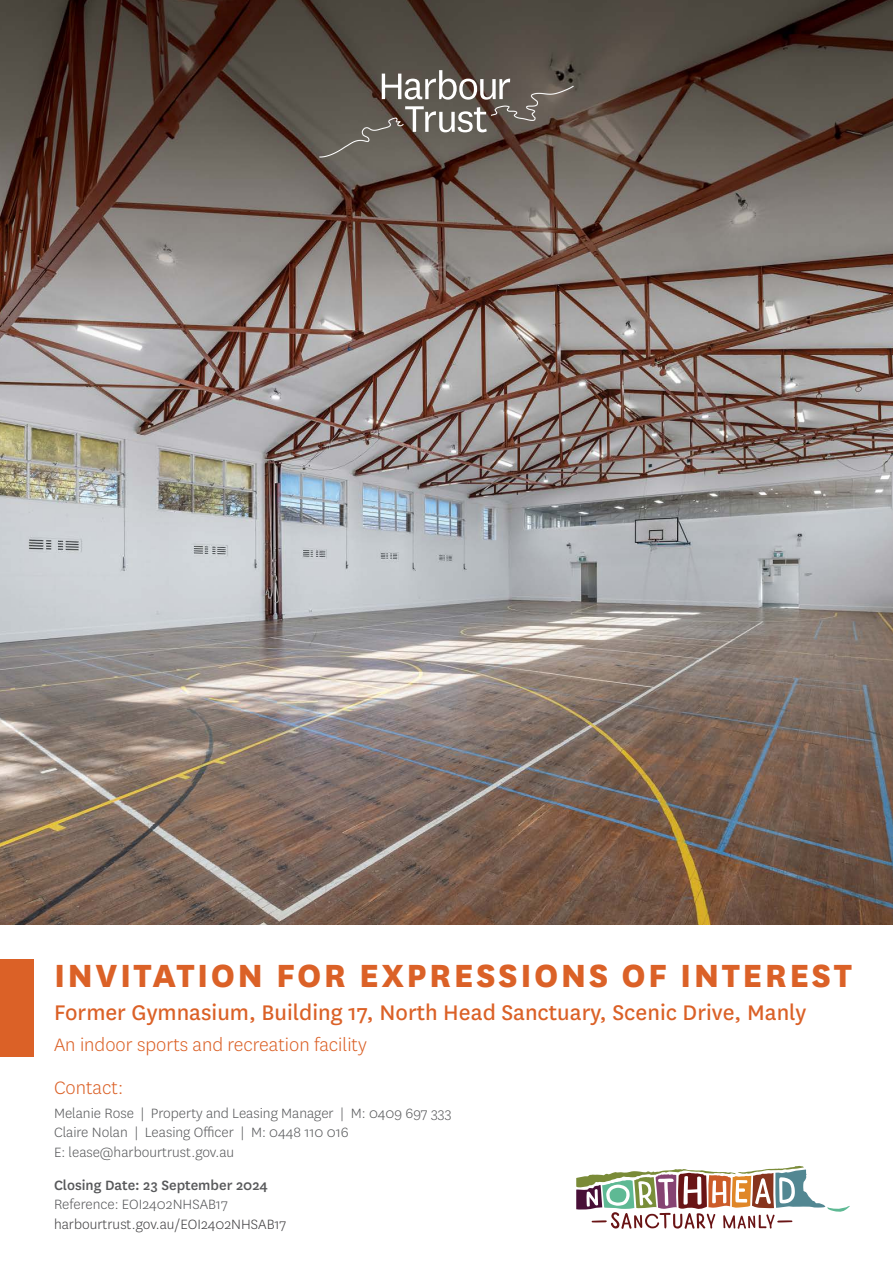
<style>
.page{position:relative;width:893px;height:1263px;background:#fff}
.page>*{position:absolute;margin:0;border:0;box-sizing:border-box;transform-origin:0 0}
.t1{font:800 37.5px "National";letter-spacing:.065em;color:#db6127}
.t2{font:24.75px "National";color:#db6127}
.t3{font:300 21px "National";color:#db6127}
.t4{font:300 15.75px/19.5px "National";color:#58595b}
.t5{font:300 15.75px "National";color:#414042}
.t6{font:500 15.75px "National";color:#58595b}
</style>
<div class="page">
<img style="left:0;top:0;width:893px;height:925px">
<svg style="left:319px;top:70px;width:255px;height:88px;background:#6c635b"></svg>
<div style="left:0;top:959px;width:34px;height:98px;background:#db6127"></div>
<svg style="left:576px;top:1166px;width:274px;height:63px"></svg>
<h1 class="t1" style="left:54px;top:948px;width:799px">INVITATION FOR EXPRESSIONS OF INTEREST</h1>
<h2 class="t2" style="left:54px;top:996px;width:754px">Former Gymnasium, Building 17, North Head Sanctuary, Scenic Drive, Manly</h2>
<h3 class="t3" style="left:54px;top:1032px;width:314px">An indoor sports and recreation facility</h3>
<h3 class="t3" style="left:54px;top:1074px;width:71px">Contact:</h3>
<p class="t4" style="left:54px;top:1102px;width:399px">Melanie Rose | Property and Leasing Manager | M: 0409 697 333<br>Claire Nolan | Leasing Officer | M: 0448 110 016<br>E: lease@harbourtrust.gov.au</p>
<p class="t6" style="left:54px;top:1174px;width:215px">Closing Date: 23 September 2024</p>
<p class="t4" style="left:54px;top:1194px;width:175px">Reference: EOI2402NHSAB17</p>
<p class="t5" style="left:54px;top:1214px;width:234px">harbourtrust.gov.au/EOI2402NHSAB17</p>
</div>
